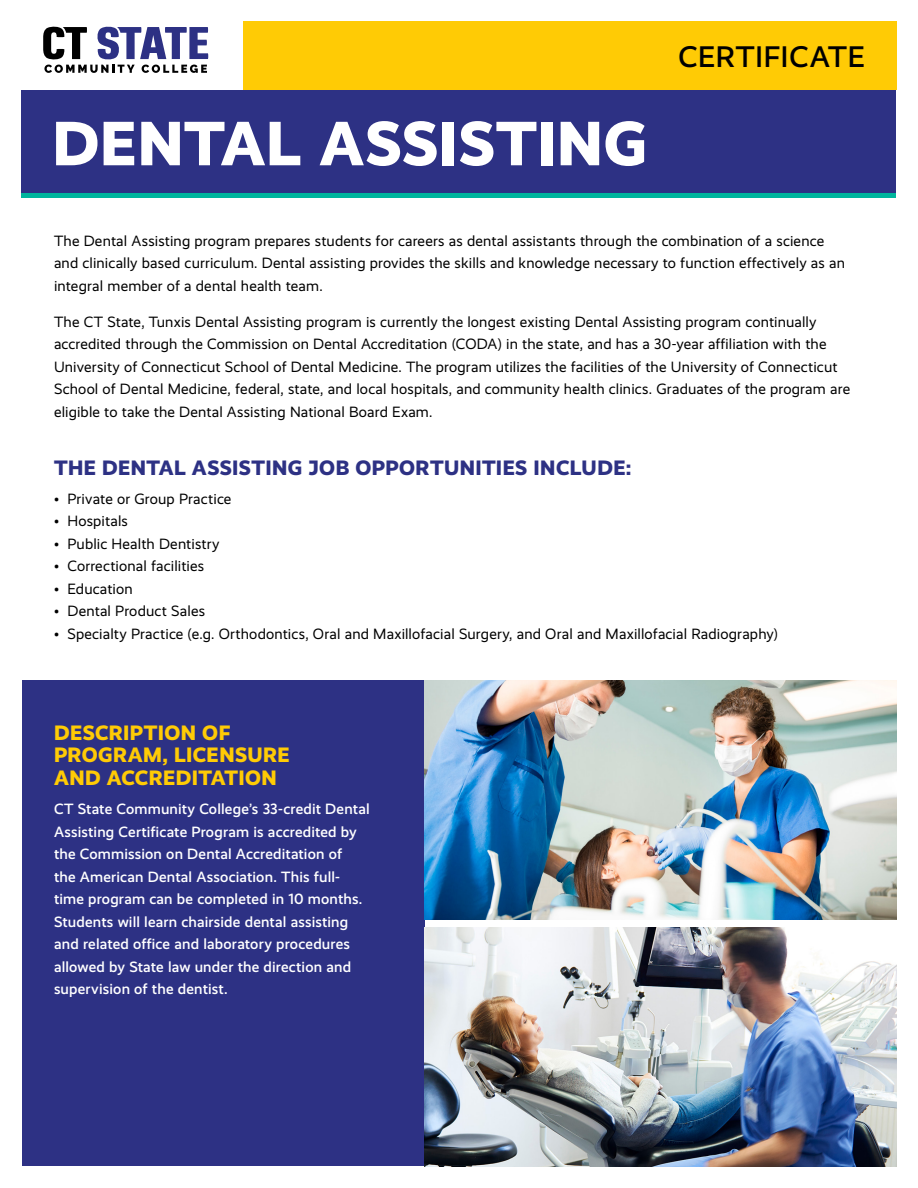
<style>
.page{position:relative;width:918px;height:1188px;background:#fff}
.page>*{position:absolute;margin:0;border:0;box-sizing:border-box;transform-origin:0 0}
.t1{font:800 63px "Realist";letter-spacing:.01em;color:#fff}
.t2{font:500 30px "Realist";letter-spacing:.02em;color:#000}
.t3{font:800 21px/22.5px "Realist";letter-spacing:.02em;color:#ffcb05}
.t4{font:800 21px "Realist";letter-spacing:.02em;color:#2d3184}
.t5{font:15px/22.5px "Realist";letter-spacing:.01em;color:#000}
.t6{font:500 15px/22.5px "Realist";letter-spacing:.01em;color:#fff}
</style>
<div class="page">
<div style="left:22px;top:680px;width:402px;height:486px;background:#2d3184"></div>
<div style="left:243px;top:22px;width:653px;height:68px;background:#ffcb05"></div>
<img style="left:424px;top:680px;width:472px;height:239px">
<div style="left:22px;top:193px;width:874px;height:5px;background:#00b59d"></div>
<div style="left:22px;top:90px;width:874px;height:103px;background:#2d3184"></div>
<img style="left:424px;top:928px;width:472px;height:238px">
<svg style="left:43px;top:26px;width:165px;height:47px"></svg>
<h1 class="t1" style="left:53px;top:106px;width:596px">DENTAL ASSISTING</h1>
<p class="t2" style="left:679px;top:40px;width:188px">CERTIFICATE</p>
<p class="t5" style="left:54px;top:230px;width:793px">The Dental Assisting program prepares students for careers as dental assistants through the combination of a science and clinically based curriculum. Dental assisting provides the skills and knowledge necessary to function effectively as an integral member of a dental health team.</p>
<p class="t5" style="left:54px;top:311px;width:798px">The CT State, Tunxis Dental Assisting program is currently the longest existing Dental Assisting program continually accredited through the Commission on Dental Accreditation (CODA) in the state, and has a 30-year affiliation with the University of Connecticut School of Dental Medicine. The program utilizes the facilities of the University of Connecticut School of Dental Medicine, federal, state, and local hospitals, and community health clinics. Graduates of the program are eligible to take the Dental Assisting National Board Exam.</p>
<h2 class="t4" style="left:54px;top:455px;width:579px">THE DENTAL ASSISTING JOB OPPORTUNITIES INCLUDE:</h2>
<p class="t5" style="left:54px;top:488px;width:179px">• Private or Group Practice</p>
<p class="t5" style="left:54px;top:510px;width:75px">• Hospitals</p>
<p class="t5" style="left:54px;top:533px;width:167px">• Public Health Dentistry</p>
<p class="t5" style="left:54px;top:555px;width:152px">• Correctional facilities</p>
<p class="t5" style="left:54px;top:578px;width:80px">• Education</p>
<p class="t5" style="left:54px;top:600px;width:153px">• Dental Product Sales</p>
<p class="t5" style="left:54px;top:623px;width:726px">• Specialty Practice (e.g. Orthodontics, Oral and Maxillofacial Surgery, and Oral and Maxillofacial Radiography)</p>
<p class="t3" style="left:54px;top:721px;width:237px">DESCRIPTION OF<br>PROGRAM, LICENSURE<br>AND ACCREDITATION</p>
<p class="t6" style="left:54px;top:798px;width:317px">CT State Community College’s 33-credit Dental Assisting Certificate Program is accredited by the Commission on Dental Accreditation of<br>the American Dental Association. This full&shy;time program can be completed in 10 months.<br>Students will learn chairside dental assisting and related office and laboratory procedures allowed by State law under the direction and supervision of the dentist.</p>
</div>
